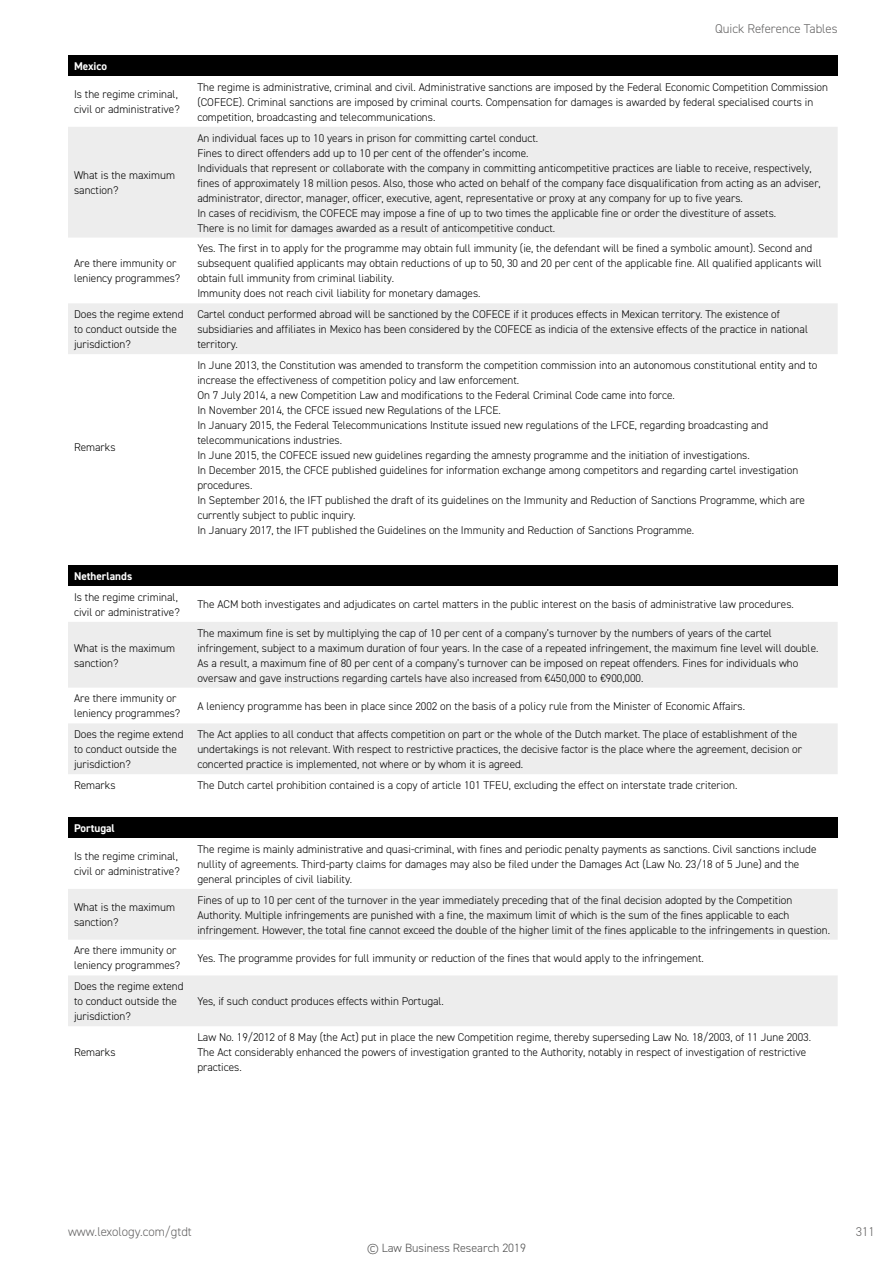
<style>
.page{position:relative;width:893px;height:1263px;background:#fff}
.page>*{position:absolute;margin:0;border:0;box-sizing:border-box;transform-origin:0 0}
.t1{font:300 12.75px "DIN2014";color:#646363}
.t2{font:300 12px "DIN2014";color:#4d4d4d}
.t3{font:300 11.25px/15px "DIN2014";color:#000}
.t4{font:700 11.25px "DIN2014";color:#fff}
</style>
<div class="page">
<div style="left:68px;top:55px;width:770px;height:21px;background:#000"></div>
<svg style="left:68px;top:127px;width:770px;height:227px;fill:#ededed"></svg>
<div style="left:68px;top:565px;width:770px;height:21px;background:#000"></div>
<svg style="left:68px;top:622px;width:770px;height:152px;fill:#ededed"></svg>
<div style="left:68px;top:817px;width:770px;height:21px;background:#000"></div>
<svg style="left:68px;top:889px;width:770px;height:137px;fill:#ededed"></svg>
<p class="t1" style="left:715px;top:20px;width:124px">Quick Reference Tables</p>
<p class="t4" style="left:74px;top:59px;width:35px">Mexico</p>
<p class="t3" style="left:74px;top:87px;width:107px">Is the regime criminal, civil or administrative?</p>
<p class="t3" style="left:197px;top:79px;width:632px">The regime is administrative, criminal and civil. Administrative sanctions are imposed by the Federal Economic Competition Commission (COFECE). Criminal sanctions are imposed by criminal courts. Compensation for damages is awarded by federal specialised courts in competition, broadcasting and telecommunications.</p>
<p class="t3" style="left:74px;top:168px;width:102px">What is the maximum sanction?</p>
<p class="t3" style="left:74px;top:256px;width:108px">Are there immunity or leniency programmes?</p>
<p class="t3" style="left:197px;top:130px;width:625px">An individual faces up to 10 years in prison for committing cartel conduct.<br>Fines to direct offenders add up to 10 per cent of the offender’s income.<br>Individuals that represent or collaborate with the company in committing anticompetitive practices are liable to receive, respectively, fines of approximately 18 million pesos. Also, those who acted on behalf of the company face disqualification from acting as an adviser, administrator, director, manager, officer, executive, agent, representative or proxy at any company for up to five years.<br>In cases of recidivism, the COFECE may impose a fine of up to two times the applicable fine or order the divestiture of assets.<br>There is no limit for damages awarded as a result of anticompetitive conduct.</p>
<p class="t3" style="left:197px;top:241px;width:626px">Yes. The first in to apply for the programme may obtain full immunity (ie, the defendant will be fined a symbolic amount). Second and subsequent qualified applicants may obtain reductions of up to 50, 30 and 20 per cent of the applicable fine. All qualified applicants will obtain full immunity from criminal liability.<br>Immunity does not reach civil liability for monetary damages.</p>
<p class="t3" style="left:74px;top:307px;width:111px">Does the regime extend to conduct outside the jurisdiction?</p>
<p class="t3" style="left:197px;top:307px;width:612px">Cartel conduct performed abroad will be sanctioned by the COFECE if it produces effects in Mexican territory. The existence of subsidiaries and affiliates in Mexico has been considered by the COFECE as indicia of the extensive effects of the practice in national territory.</p>
<p class="t3" style="left:74px;top:440px;width:43px">Remarks</p>
<p class="t3" style="left:197px;top:357px;width:622px">In June 2013, the Constitution was amended to transform the competition commission into an autonomous constitutional entity and to increase the effectiveness of competition policy and law enforcement.<br>On 7 July 2014, a new Competition Law and modifications to the Federal Criminal Code came into force.<br>In November 2014, the CFCE issued new Regulations of the LFCE.<br>In January 2015, the Federal Telecommunications Institute issued new regulations of the LFCE, regarding broadcasting and telecommunications industries.<br>In June 2015, the COFECE issued new guidelines regarding the amnesty programme and the initiation of investigations.<br>In December 2015, the CFCE published guidelines for information exchange among competitors and regarding cartel investigation procedures.<br>In September 2016, the IFT published the draft of its guidelines on the Immunity and Reduction of Sanctions Programme, which are currently subject to public inquiry.<br>In January 2017, the IFT published the Guidelines on the Immunity and Reduction of Sanctions Programme.</p>
<p class="t4" style="left:74px;top:569px;width:60px">Netherlands</p>
<p class="t3" style="left:74px;top:589px;width:107px">Is the regime criminal, civil or administrative?</p>
<p class="t3" style="left:197px;top:597px;width:598px">The ACM both investigates and adjudicates on cartel matters in the public interest on the basis of administrative law procedures.</p>
<p class="t3" style="left:74px;top:640px;width:102px">What is the maximum sanction?</p>
<p class="t3" style="left:197px;top:625px;width:622px">The maximum fine is set by multiplying the cap of 10 per cent of a company’s turnover by the numbers of years of the cartel infringement, subject to a maximum duration of four years. In the case of a repeated infringement, the maximum fine level will double.<br>As a result, a maximum fine of 80 per cent of a company’s turnover can be imposed on repeat offenders. Fines for individuals who oversaw and gave instructions regarding cartels have also increased from €450,000 to €900,000.</p>
<p class="t3" style="left:74px;top:691px;width:108px">Are there immunity or leniency programmes?</p>
<p class="t3" style="left:197px;top:698px;width:549px">A leniency programme has been in place since 2002 on the basis of a policy rule from the Minister of Economic Affairs.</p>
<p class="t3" style="left:74px;top:727px;width:111px">Does the regime extend to conduct outside the jurisdiction?</p>
<p class="t3" style="left:197px;top:727px;width:606px">The Act applies to all conduct that affects competition on part or the whole of the Dutch market. The place of establishment of the undertakings is not relevant. With respect to restrictive practices, the decisive factor is the place where the agreement, decision or concerted practice is implemented, not where or by whom it is agreed.</p>
<p class="t3" style="left:74px;top:777px;width:43px">Remarks</p>
<p class="t3" style="left:197px;top:777px;width:541px">The Dutch cartel prohibition contained is a copy of article 101 TFEU, excluding the effect on interstate trade criterion.</p>
<p class="t4" style="left:74px;top:821px;width:42px">Portugal</p>
<p class="t3" style="left:74px;top:849px;width:107px">Is the regime criminal, civil or administrative?</p>
<p class="t3" style="left:197px;top:841px;width:621px">The regime is mainly administrative and quasi-criminal, with fines and periodic penalty payments as sanctions. Civil sanctions include nullity of agreements. Third-party claims for damages may also be filed under the Damages Act (Law No. 23/18 of 5 June) and the general principles of civil liability.</p>
<p class="t3" style="left:74px;top:900px;width:102px">What is the maximum sanction?</p>
<p class="t3" style="left:197px;top:892px;width:634px">Fines of up to 10 per cent of the turnover in the year immediately preceding that of the final decision adopted by the Competition<br>Authority. Multiple infringements are punished with a fine, the maximum limit of which is the sum of the fines applicable to each infringement. However, the total fine cannot exceed the double of the higher limit of the fines applicable to the infringements in question.</p>
<p class="t3" style="left:74px;top:943px;width:108px">Are there immunity or leniency programmes?</p>
<p class="t3" style="left:197px;top:950px;width:508px">Yes. The programme provides for full immunity or reduction of the fines that would apply to the infringement.</p>
<p class="t3" style="left:74px;top:979px;width:111px">Does the regime extend to conduct outside the jurisdiction?</p>
<p class="t3" style="left:197px;top:994px;width:248px">Yes, if such conduct produces effects within Portugal.</p>
<p class="t3" style="left:74px;top:1044px;width:43px">Remarks</p>
<p class="t3" style="left:197px;top:1029px;width:615px">Law No. 19/2012 of 8 May (the Act) put in place the new Competition regime, thereby superseding Law No. 18/2003, of 11 June 2003.<br>The Act considerably enhanced the powers of investigation granted to the Authority, notably in respect of investigation of restrictive practices.</p>
<p class="t1" style="left:68px;top:1223px;width:125px">www.lexology.com/gtdt</p>
<p class="t1" style="left:856px;top:1223px;width:20px">311</p>
<p class="t2" style="left:367px;top:1240px;width:160px">© Law Business Research 2019</p>
</div>
